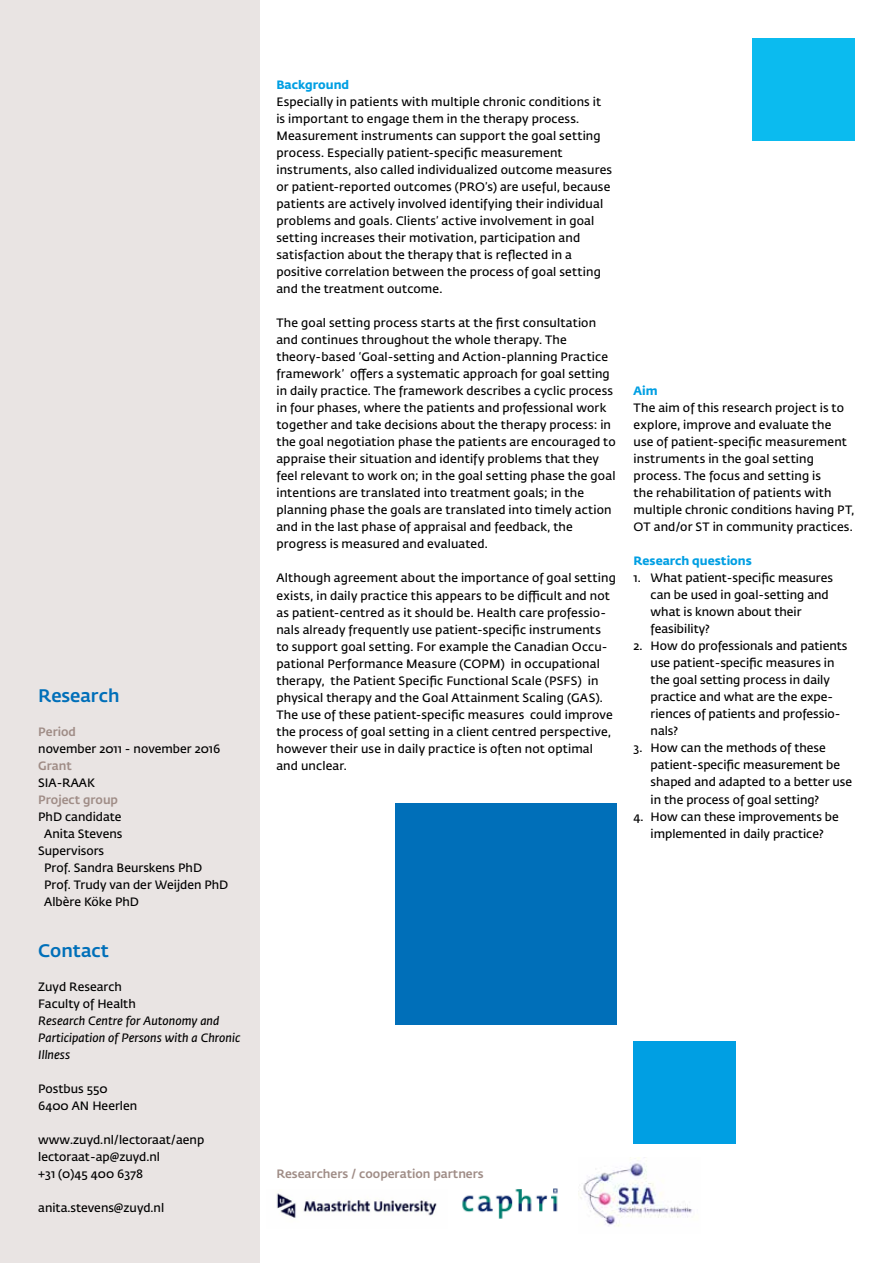
<style>
.page{position:relative;width:893px;height:1263px;background:#fff}
.page>*{position:absolute;margin:0;border:0;box-sizing:border-box;transform-origin:0 0}
.t1{font:500 18px "Fedra Sans Std";color:#006fb9}
.t2{font:600 12px/17px "Fedra Sans Std";letter-spacing:.01em;color:#000}
.t3{font:italic 600 12px/17px "Fedra Sans Std";color:#000}
.t4{font:500 12px "Fedra Sans Std";color:#9f8c86}
.t5{font:700 12px "Fedra Sans Std";color:#009fe3}
</style>
<div class="page">
<div style="left:0;top:0;width:259px;height:1263px;background:#e9e4e3"></div>
<div style="left:753px;top:38px;width:102px;height:102px;background:#0bbbef"></div>
<div style="left:395px;top:804px;width:222px;height:221px;background:#006fb9"></div>
<img style="left:276px;top:1193px;width:161px;height:25px">
<img style="left:578px;top:1158px;width:114px;height:69px">
<img style="left:462px;top:1188px;width:96px;height:30px">
<div style="left:634px;top:1042px;width:102px;height:102px;background:#009fe3"></div>
<h1 class="t1" style="left:38px;top:684px;width:83px">Research</h1>
<p class="t4" style="left:38px;top:724px;width:39px">Period</p>
<p class="t2" style="left:38px;top:740px;width:183px">november 2011 - november 2016</p>
<p class="t4" style="left:38px;top:758px;width:35px">Grant</p>
<p class="t2" style="left:38px;top:774px;width:58px">SIA-RAAK</p>
<p class="t4" style="left:38px;top:792px;width:81px">Project group</p>
<p class="t2" style="left:38px;top:808px;width:85px">PhD candidate</p>
<p class="t2" style="left:44px;top:825px;width:80px">Anita Stevens</p>
<p class="t2" style="left:38px;top:842px;width:67px">Supervisors</p>
<p class="t2" style="left:44px;top:859px;width:159px">Prof. Sandra Beurskens PhD</p>
<p class="t2" style="left:44px;top:876px;width:186px">Prof. Trudy van der Weijden PhD</p>
<p class="t2" style="left:44px;top:893px;width:96px">Albère Köke PhD</p>
<h1 class="t1" style="left:38px;top:939px;width:72px">Contact</h1>
<p class="t2" style="left:38px;top:978px;width:99px">Zuyd Research<br>Faculty of Health</p>
<p class="t3" style="left:38px;top:1012px;width:204px">Research Centre for Autonomy and<br>Participation of Persons with a Chronic<br>Illness</p>
<p class="t2" style="left:38px;top:1080px;width:100px">Postbus 550<br>6400 AN Heerlen</p>
<p class="t2" style="left:38px;top:1131px;width:168px">www.zuyd.nl/lectoraat/aenp lectoraat-ap@zuyd.nl<br>+31 (0)45 400 6378</p>
<p class="t2" style="left:38px;top:1199px;width:127px">anita.stevens@zuyd.nl</p>
<p class="t5" style="left:276px;top:77px;width:74px">Background</p>
<p class="t2" style="left:276px;top:94px;width:337px">Especially in patients with multiple chronic conditions it is important to engage them in the therapy process.<br>Measurement instruments can support the goal setting process. Especially patient-specific measurement instruments, also called individualized outcome measures or patient-reported outcomes (PRO’s) are useful, because patients are actively involved identifying their individual problems and goals. Clients’ active involvement in goal setting increases their motivation, participation and satisfaction about the therapy that is reflected in a positive correlation between the process of goal setting and the treatment outcome.</p>
<p class="t2" style="left:276px;top:315px;width:341px">The goal setting process starts at the first consultation and continues throughout the whole therapy. The theory-based ‘Goal-setting and Action-planning Practice framework’ offers a systematic approach for goal setting in daily practice. The framework describes a cyclic process in four phases, where the patients and professional work together and take decisions about the therapy process: in the goal negotiation phase the patients are encouraged to appraise their situation and identify problems that they feel relevant to work on; in the goal setting phase the goal intentions are translated into treatment goals; in the planning phase the goals are translated into timely action and in the last phase of appraisal and feedback, the progress is measured and evaluated.</p>
<p class="t2" style="left:276px;top:570px;width:341px">Although agreement about the importance of goal setting exists, in daily practice this appears to be difficult and not as patient-centred as it should be. Health care professio&shy;nals already frequently use patient-specific instruments to support goal setting. For example the Canadian Occu&shy;pational Performance Measure (COPM) in occupational therapy, the Patient Specific Functional Scale (PSFS) in physical therapy and the Goal Attainment Scaling (GAS).<br>The use of these patient-specific measures could improve the process of goal setting in a client centred perspective, however their use in daily practice is often not optimal and unclear.</p>
<p class="t5" style="left:634px;top:383px;width:26px">Aim</p>
<p class="t2" style="left:634px;top:400px;width:222px">The aim of this research project is to explore, improve and evaluate the use of patient-specific measurement instruments in the goal setting process. The focus and setting is<br>the rehabilitation of patients with multiple chronic conditions having PT, OT and/or ST in community practices.</p>
<p class="t5" style="left:634px;top:553px;width:120px">Research questions</p>
<p class="t2" style="left:651px;top:570px;width:184px;text-indent:-17px">1. What patient-specific measures can be used in goal-setting and what is known about their feasibility?</p>
<p class="t2" style="left:651px;top:638px;width:198px;text-indent:-17px">2. How do professionals and patients use patient-specific measures in the goal setting process in daily practice and what are the expe&shy;riences of patients and professio&shy;nals?</p>
<p class="t2" style="left:651px;top:740px;width:203px;text-indent:-17px">3. How can the methods of these patient-specific measurement be shaped and adapted to a better use in the process of goal setting?</p>
<p class="t2" style="left:634px;top:808px;width:207px;text-align:center">4. How can these improvements be implemented in daily practice?</p>
<p class="t4" style="left:276px;top:1166px;width:209px">Researchers / cooperation partners</p>
</div>
